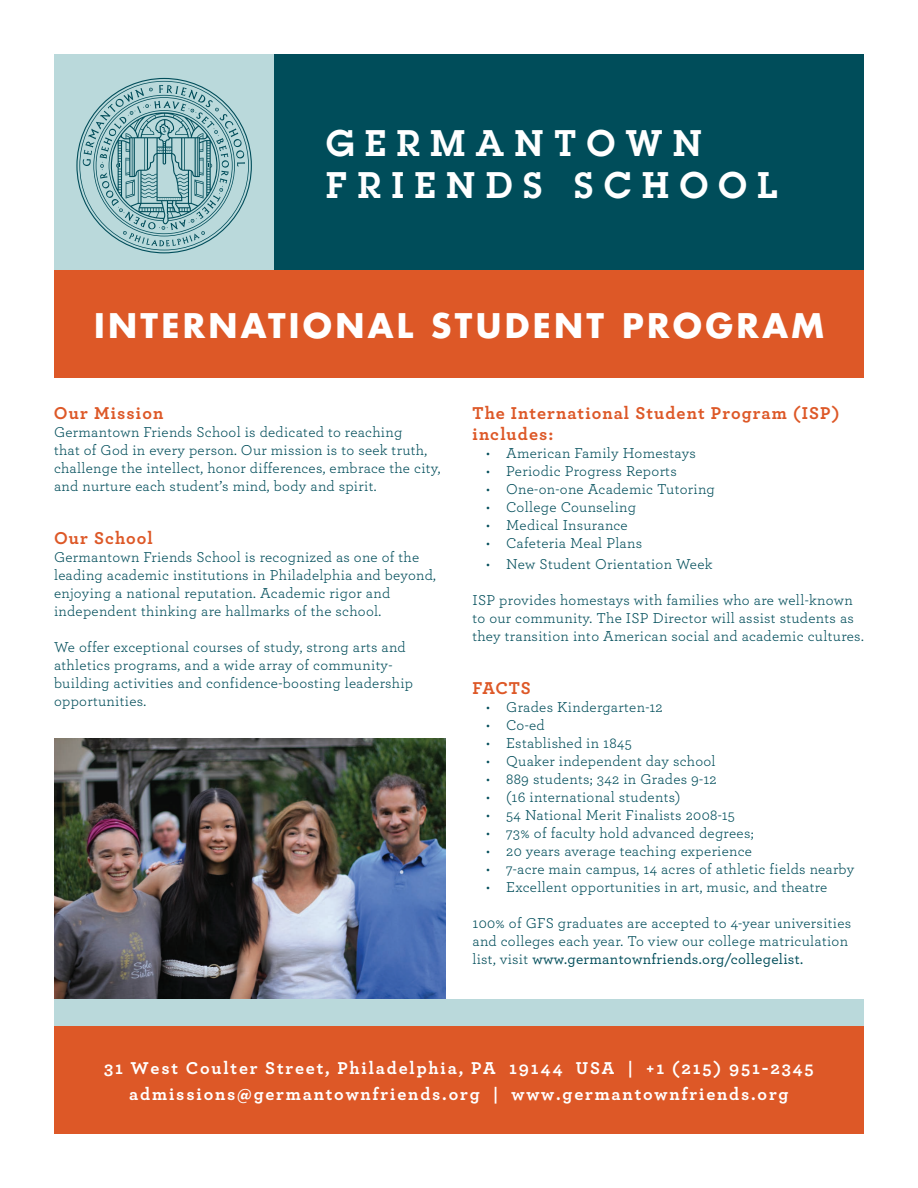
<style>
.page{position:relative;width:918px;height:1188px;background:#fff}
.page>*{position:absolute;margin:0;border:0;box-sizing:border-box;transform-origin:0 0}
.t1{font:600 36px/42px "Lubalin Graph";letter-spacing:.3em;color:#fff}
.t2{font:700 33px "Futura Std";letter-spacing:.1em;color:#fff}
.t3{font:700 18px/25.5px "Archer";letter-spacing:.1em;color:#fff;text-align:center}
.t4{font:700 18px/21px "Archer";letter-spacing:.06em;color:#dd5827}
.t5{font:15px/18px "Archer";letter-spacing:.02em;color:#004d5a}
.s1{font-weight:500}
</style>
<div class="page">
<div style="left:54px;top:1026px;width:810px;height:108px;background:#dd5827"></div>
<div style="left:54px;top:54px;width:220px;height:220px;background:#bad9db"></div>
<div style="left:274px;top:54px;width:590px;height:220px;background:#004d5a"></div>
<svg style="left:76px;top:78px;width:176px;height:175px"></svg>
<div style="left:54px;top:270px;width:810px;height:108px;background:#dd5827"></div>
<img style="left:54px;top:738px;width:392px;height:261px">
<div style="left:54px;top:999px;width:810px;height:27px;background:#bad9db"></div>
<h1 class="t1" style="left:326px;top:122px;width:453px">GERMANTOWN<br>FRIENDS SCHOOL</h1>
<h2 class="t2" style="left:94px;top:303px;width:731px">INTERNATIONAL STUDENT PROGRAM</h2>
<p class="t4" style="left:54px;top:402px;width:111px">Our Mission</p>
<p class="t5" style="left:54px;top:423px;width:388px">Germantown Friends School is dedicated to reaching<br>that of God in every person. Our mission is to seek truth, challenge the intellect, honor differences, embrace the city, and nurture each student’s mind, body and spirit.</p>
<p class="t4" style="left:54px;top:526px;width:100px">Our School</p>
<p class="t5" style="left:54px;top:547px;width:383px">Germantown Friends School is recognized as one of the leading academic institutions in Philadelphia and beyond, enjoying a national reputation. Academic rigor and independent thinking are hallmarks of the school.</p>
<p class="t5" style="left:54px;top:637px;width:361px">We offer exceptional courses of study, strong arts and athletics programs, and a wide array of community&shy;building activities and confidence-boosting leadership opportunities.</p>
<p class="t4" style="left:472px;top:402px;width:369px">The International Student Program (ISP) includes:</p>
<p class="t5" style="left:486px;top:444px;width:211px">• American Family Homestays</p>
<p class="t5" style="left:486px;top:462px;width:192px">• Periodic Progress Reports</p>
<p class="t5" style="left:486px;top:480px;width:230px">• One-on-one Academic Tutoring</p>
<p class="t5" style="left:486px;top:498px;width:152px">• College Counseling</p>
<p class="t5" style="left:486px;top:516px;width:143px">• Medical Insurance</p>
<p class="t5" style="left:486px;top:534px;width:158px">• Cafeteria Meal Plans</p>
<p class="t5" style="left:486px;top:555px;width:228px">• New Student Orientation Week</p>
<p class="t5" style="left:472px;top:591px;width:393px">ISP provides homestays with families who are well-known to our community. The ISP Director will assist students as they transition into American social and academic cultures.</p>
<p class="t4" style="left:472px;top:676px;width:60px">FACTS</p>
<p class="t5" style="left:486px;top:697px;width:178px">• Grades Kindergarten-12</p>
<p class="t5" style="left:486px;top:715px;width:60px">• Co-ed</p>
<p class="t5" style="left:486px;top:733px;width:147px">• Established in 1845</p>
<p class="t5" style="left:486px;top:751px;width:231px">• Quaker independent day school</p>
<p class="t5" style="left:486px;top:769px;width:232px">• 889 students; 342 in Grades 9-12</p>
<p class="t5" style="left:486px;top:787px;width:196px">• (16 international students)</p>
<p class="t5" style="left:486px;top:805px;width:251px">• 54 National Merit Finalists 2008-15</p>
<p class="t5" style="left:486px;top:823px;width:269px">• 73% of faculty hold advanced degrees;</p>
<p class="t5" style="left:486px;top:841px;width:268px">• 20 years average teaching experience</p>
<p class="t5" style="left:486px;top:859px;width:370px">• 7-acre main campus, 14 acres of athletic fields nearby</p>
<p class="t5" style="left:486px;top:877px;width:343px">• Excellent opportunities in art, music, and theatre</p>
<p class="t5" style="left:472px;top:913px;width:380px">100% of GFS graduates are accepted to 4-year universities and colleges each year. To view our college matriculation list, visit <span class="s1">www.germantownfriends.org/collegelist.</span></p>
<p class="t3" style="left:104px;top:1055px;width:711px">31 West Coulter Street, Philadelphia, PA 19144 USA | +1 (215) 951-2345 admissions@germantownfriends.org | www.germantownfriends.org</p>
</div>
